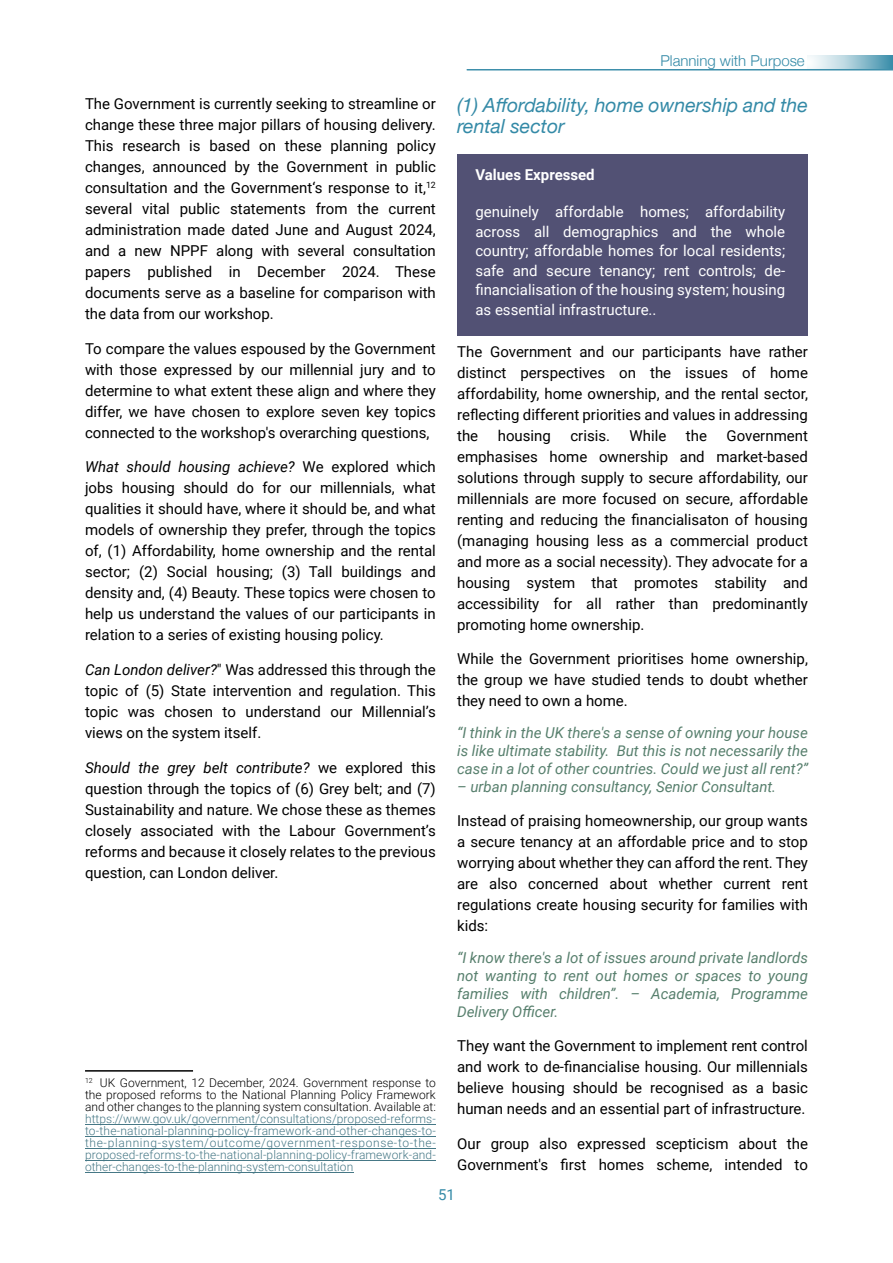
<style>
.page{position:relative;width:893px;height:1263px;background:#fff}
.page>*{position:absolute;margin:0;border:0;box-sizing:border-box;transform-origin:0 0}
.t1{font:italic 19.5px/21px "Helvetica Neue";color:#348aa7}
.t2{font:15px/21px "Roboto";color:#000;text-align:justify}
.t3{font:italic 15px/18px "Roboto";color:#577f6d;text-align:justify}
.t4{font:15px/19.5px "Roboto";color:#fff;text-align:justify}
.t5{font:300 15px "Helvetica Neue";color:#348aa7}
.t6{font:700 15px "Roboto";color:#fff}
.t7{font:15px "Roboto";color:#348aa7}
.t8{font:300 12px/12px "Roboto";color:#467886;text-align:justify}
.t9{font:300 12px/12px "Roboto";color:#000;text-align:justify}
.s1{font-style:italic}
</style>
<div class="page">
<svg style="left:466px;top:69px;width:427px;height:1px"></svg>
<svg style="left:808px;top:56px;width:85px;height:13px"></svg>
<div style="left:457px;top:154px;width:351px;height:182px;background:#525174"></div>
<hr style="left:85px;top:1070px;width:108px;height:1px;background:#000">
<hr style="left:85px;top:1124px;width:351px;height:1px;background:#467886">
<hr style="left:85px;top:1136px;width:351px;height:1px;background:#467886">
<hr style="left:85px;top:1148px;width:351px;height:1px;background:#467886">
<hr style="left:85px;top:1160px;width:351px;height:1px;background:#467886">
<hr style="left:85px;top:1172px;width:268px;height:1px;background:#467886">
<p class="t2" style="left:85px;top:95px;width:352px">The Government is currently seeking to streamline or change these three major pillars of housing delivery.<br>This research is based on these planning policy changes, announced by the Government in public consultation and the Government‘s response to it,<sup>12 </sup>several vital public statements from the current administration made dated June and August 2024, and a new NPPF along with several consultation papers published in December 2024. These documents serve as a baseline for comparison with the data from our workshop.</p>
<p class="t2" style="left:85px;top:340px;width:352px">To compare the values espoused by the Government with those expressed by our millennial jury and to determine to what extent these align and where they differ, we have chosen to explore seven key topics connected to the workshop's overarching questions,</p>
<p class="t2" style="left:85px;top:458px;width:352px"><span class="s1">What should housing achieve?</span> We explored which jobs housing should do for our millennials, what qualities it should have, where it should be, and what models of ownership they prefer, through the topics of, (1) Affordability, home ownership and the rental sector; (2) Social housing; (3) Tall buildings and density and, (4) Beauty. These topics were chosen to help us understand the values of our participants in relation to a series of existing housing policy.</p>
<p class="t2" style="left:85px;top:661px;width:352px"><span class="s1">Can London deliver?</span>" Was addressed this through the topic of (5) State intervention and regulation. This topic was chosen to understand our Millennial’s views on the system itself.</p>
<p class="t2" style="left:85px;top:758px;width:352px"><span class="s1">Should the grey belt contribute?</span> we explored this question through the topics of (6) Grey belt; and (7)<br>Sustainability and nature. We chose these as themes closely associated with the Labour Government’s reforms and because it closely relates to the previous question, can London deliver.</p>
<p class="t9" style="left:85px;top:1078px;width:352px"><sup>12</sup> UK Government, 12 December, 2024. Government response to the proposed reforms to the National Planning Policy Framework and other changes to the planning system consultation. Available at:</p>
<p class="t8" style="left:85px;top:1114px;width:352px">https://www.gov.uk/government/consultations/proposed-reforms&shy;to-the-national-planning-policy-framework-and-other-changes-to&shy;the-planning-system/outcome/government-response-to-the&shy;proposed-reforms-to-the-national-planning-policy-framework-and&shy;other-changes-to-the-planning-system-consultation</p>
<p class="t5" style="left:660px;top:51px;width:146px">Planning with Purpose</p>
<h1 class="t1" style="left:457px;top:94px;width:352px">(1) Affordability, home ownership and the rental sector</h1>
<p class="t6" style="left:475px;top:168px;width:121px">Values Expressed</p>
<p class="t4" style="left:475px;top:204px;width:311px">genuinely affordable homes; affordability across all demographics and the whole country; affordable homes for local residents; safe and secure tenancy; rent controls; de&shy;financialisation of the housing system; housing as essential infrastructure..</p>
<p class="t2" style="left:457px;top:342px;width:352px">The Government and our participants have rather distinct perspectives on the issues of home affordability, home ownership, and the rental sector, reflecting different priorities and values in addressing the</p>
<p class="t2" style="left:498px;top:426px;width:55px">housing</p>
<p class="t2" style="left:570px;top:426px;width:41px">crisis.</p>
<p class="t2" style="left:630px;top:426px;width:38px">While</p>
<p class="t2" style="left:686px;top:426px;width:23px">the</p>
<p class="t2" style="left:457px;top:426px;width:352px;text-indent:269px">Government emphasises home ownership and market-based solutions through supply to secure affordability, our millennials are more focused on secure, affordable renting and reducing the financialisaton of housing (managing housing less as a commercial product and more as a social necessity). They advocate for a housing system that promotes stability and accessibility for all rather than predominantly promoting home ownership.</p>
<p class="t2" style="left:457px;top:650px;width:352px">While the Government prioritises home ownership, the group we have studied tends to doubt whether they need to own a home.</p>
<p class="t3" style="left:457px;top:725px;width:352px">“I think in the UK there's a sense of owning your house is like ultimate stability. But this is not necessarily the case in a lot of other countries. Could we just all rent?”</p>
<p class="t3" style="left:457px;top:779px;width:321px">– urban planning consultancy, Senior Consultant.</p>
<p class="t2" style="left:457px;top:812px;width:352px">Instead of praising homeownership, our group wants a secure tenancy at an affordable price and to stop worrying about whether they can afford the rent. They are also concerned about whether current rent regulations create housing security for families with kids:</p>
<p class="t3" style="left:457px;top:950px;width:352px">“I know there's a lot of issues around private landlords not wanting to rent out homes or spaces to young families with children”. – Academia, Programme Delivery Officer.</p>
<p class="t2" style="left:457px;top:1037px;width:352px">They want the Government to implement rent control and work to de-financialise housing. Our millennials believe housing should be recognised as a basic human needs and an essential part of infrastructure.</p>
<p class="t2" style="left:457px;top:1134px;width:352px">Our group also expressed scepticism about the<br>Government's first homes scheme, intended to</p>
<p class="t7" style="left:438px;top:1188px;width:18px">51</p>
</div>
